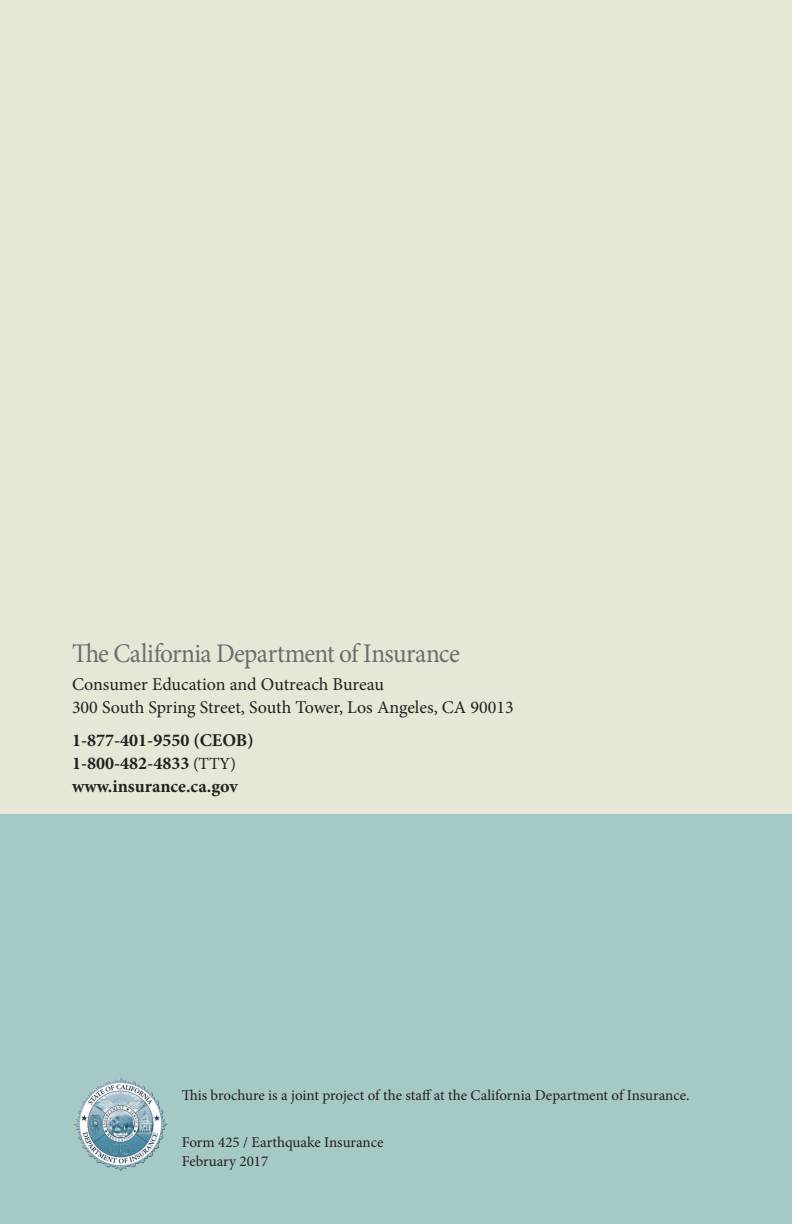
<style>
.page{position:relative;width:792px;height:1224px;background:#fff}
.page>*{position:absolute;margin:0;border:0;box-sizing:border-box;transform-origin:0 0}
.t1{font:27px "Minion Pro";letter-spacing:-.025em;color:#6c6d70;scale:.94 1}
.Eng_Body{font:18px "Minion Pro";color:#231f20}
.Eng_Body-2{font:700 18px "Minion Pro";color:#231f20}
.Eng_Body-3{font:15px "Minion Pro";letter-spacing:-.005em;color:#231f20}
.s1{font-weight:400;font-size:17px}
</style>
<div class="page">
<div style="left:0;top:0;width:792px;height:828px;background:#e6e8d5"></div>
<div style="left:0;top:815px;width:792px;height:409px;background:#a5c9c4"></div>
<img style="left:74px;top:1077px;width:93px;height:94px">
<p class="t1" style="left:72px;top:635px;width:414px">The California Department of Insurance</p>
<p class="Eng_Body" style="left:72px;top:672px;width:313px">Consumer Education and Outreach Bureau</p>
<p class="Eng_Body" style="left:72px;top:695px;width:443px">300 South Spring Street, South Tower, Los Angeles, CA 90013</p>
<p class="Eng_Body-2" style="left:72px;top:728px;width:183px">1-877-401-9550 (CEOB)</p>
<p class="Eng_Body-2" style="left:72px;top:751px;width:165px">1-800-482-4833 <span class="s1">(TTY)</span></p>
<p class="Eng_Body-2" style="left:72px;top:774px;width:168px">www.insurance.ca.gov</p>
<p class="Eng_Body-3" style="left:182px;top:1085px;width:509px">This brochure is a joint project of the staff at the California Department of Insurance.</p>
<p class="Eng_Body-3" style="left:182px;top:1132px;width:203px">Form 425 / Earthquake Insurance</p>
<p class="Eng_Body-3" style="left:182px;top:1151px;width:88px">February 2017</p>
</div>
